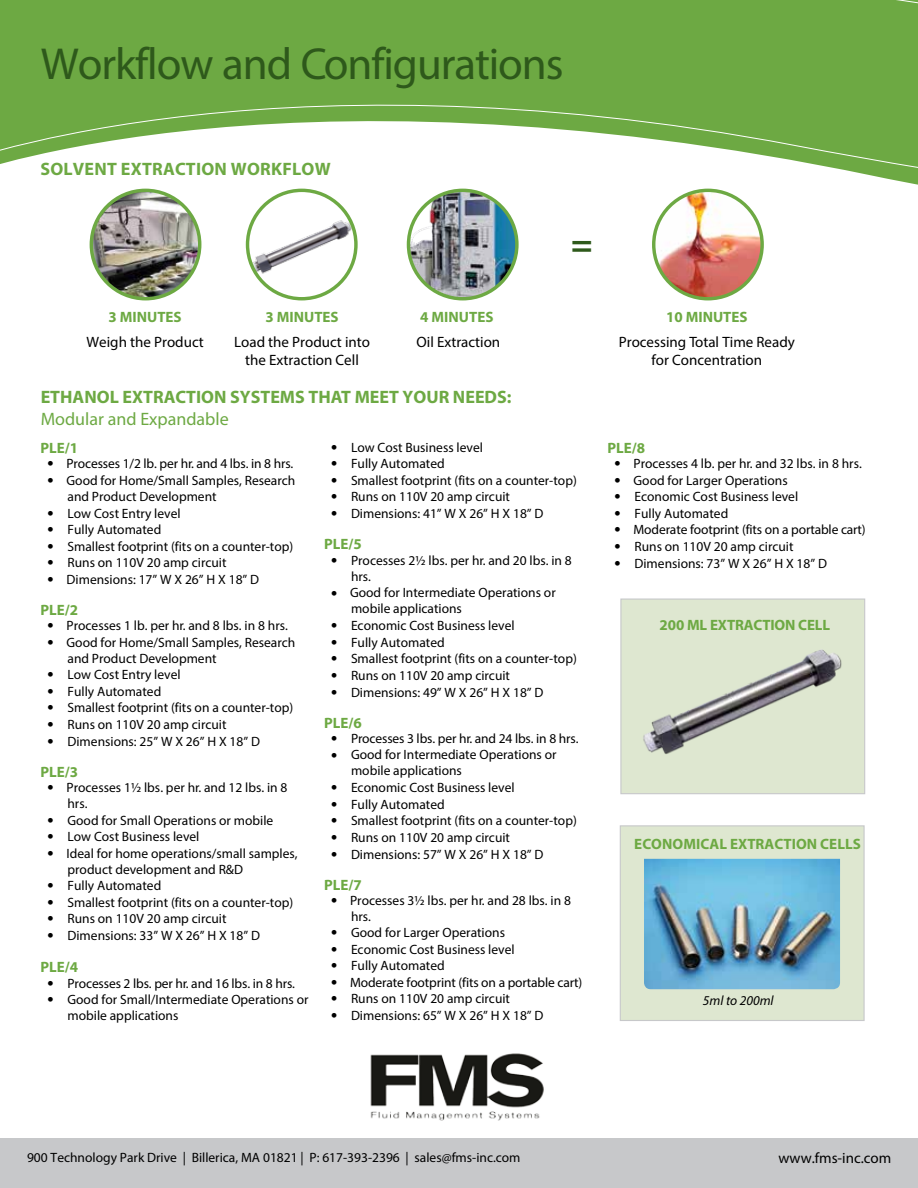
<style>
.page{position:relative;width:918px;height:1188px;background:#fff}
.page>*{position:absolute;margin:0;border:0;box-sizing:border-box;transform-origin:0 0}
.t1{font:45px "Myriad Pro";letter-spacing:-.025em;color:#2e591b}
.t2{font:700 36px "Myriad Pro";color:#2e591b}
.t3{font:700 18px "Myriad Pro";color:#6da943}
.t4{font:18px "Myriad Pro";color:#6da943}
.t5{font:15px/18px "Myriad Pro";color:#000;text-align:center}
.t6{font:700 15px "Myriad Pro";color:#6da943}
.t7{font:13.5px/16px "Myriad Pro";color:#000}
.t8{font:italic 13.5px "Myriad Pro";color:#000}
.t9{font:300 13.5px/16.5px "Frutiger";color:#000}
.s1{font-family:"Frutiger";font-weight:300}
</style>
<div class="page">
<img style="left:370px;top:1053px;width:174px;height:68px">
<div style="left:0;top:1138px;width:918px;height:50px;background:#c7c8ca"></div>
<svg style="left:0;top:0;width:918px;height:301px"></svg>
<img style="left:91px;top:190px;width:109px;height:109px;border-radius:54px">
<div style="left:90px;top:189px;width:111px;height:111px;border:3px solid #6da943;border-radius:50%"></div>
<img style="left:654px;top:190px;width:108px;height:107px">
<div style="left:652px;top:189px;width:112px;height:111px;border:3px solid #6da943;border-radius:50%"></div>
<img style="left:248px;top:215px;width:107px;height:66px">
<div style="left:246px;top:189px;width:112px;height:111px;border:3px solid #6da943;border-radius:50%"></div>
<img style="left:408px;top:190px;width:109px;height:109px;border-radius:54px">
<div style="left:407px;top:189px;width:112px;height:111px;border:3px solid #6da943;border-radius:50%"></div>
<div style="left:620px;top:825px;width:245px;height:196px;background:#dee7d0;border:1px solid #c7c8ca"></div>
<img style="left:644px;top:859px;width:196px;height:130px">
<div style="left:620px;top:598px;width:245px;height:196px;background:#dee7d0;border:1px solid #c7c8ca"></div>
<img style="left:643px;top:649px;width:199px;height:105px">
<h1 class="t1" style="left:41px;top:36px;width:524px">Workflow and Configurations</h1>
<h3 class="t3" style="left:40px;top:157px;width:292px">SOLVENT EXTRACTION WORKFLOW</h3>
<h2 class="t2" style="left:571px;top:220px;width:23px">=</h2>
<p class="t6" style="left:109px;top:307px;width:75px">3 MINUTES</p>
<p class="t6" style="left:420px;top:307px;width:75px">4 MINUTES</p>
<p class="t5" style="left:87px;top:333px;width:119px">Weigh the Product</p>
<p class="t6" style="left:265px;top:307px;width:75px">3 MINUTES</p>
<p class="t5" style="left:234px;top:333px;width:137px">Load the Product into the Extraction Cell</p>
<p class="t5" style="left:417px;top:333px;width:85px">Oil Extraction</p>
<h3 class="t3" style="left:41px;top:385px;width:472px">ETHANOL EXTRACTION SYSTEMS THAT MEET YOUR NEEDS:</h3>
<h3 class="t4" style="left:41px;top:408px;width:190px">Modular and Expandable</h3>
<p class="t6" style="left:40px;top:438px;width:39px">PLE/1</p>
<p class="t7" style="left:47px;top:456px;width:248px"><span class="s1">•</span> Processes 1/2 lb. per hr. and 4 lbs. in 8 hrs.</p>
<p class="t7" style="left:68px;top:472px;width:229px;text-indent:-20px"><span class="s1">•</span> Good for Home/Small Samples, Research and Product Development</p>
<p class="t7" style="left:47px;top:505px;width:135px"><span class="s1">•</span> Low Cost Entry level</p>
<p class="t7" style="left:47px;top:521px;width:116px"><span class="s1">•</span> Fully Automated</p>
<p class="t7" style="left:47px;top:538px;width:248px"><span class="s1">•</span> Smallest footprint (fits on a counter-top)</p>
<p class="t7" style="left:47px;top:554px;width:181px"><span class="s1">•</span> Runs on 110V 20 amp circuit</p>
<p class="t7" style="left:47px;top:571px;width:213px"><span class="s1">•</span> Dimensions: 17” W X 26” H X 18” D</p>
<p class="t6" style="left:40px;top:600px;width:39px">PLE/2</p>
<p class="t7" style="left:47px;top:618px;width:242px"><span class="s1">•</span> Processes 1 lb. per hr. and 8 lbs. in 8 hrs.</p>
<p class="t7" style="left:68px;top:634px;width:229px;text-indent:-20px"><span class="s1">•</span> Good for Home/Small Samples, Research and Product Development</p>
<p class="t7" style="left:47px;top:667px;width:135px"><span class="s1">•</span> Low Cost Entry level</p>
<p class="t7" style="left:47px;top:683px;width:116px"><span class="s1">•</span> Fully Automated</p>
<p class="t7" style="left:47px;top:700px;width:248px"><span class="s1">•</span> Smallest footprint (fits on a counter-top)</p>
<p class="t7" style="left:47px;top:716px;width:181px"><span class="s1">•</span> Runs on 110V 20 amp circuit</p>
<p class="t7" style="left:47px;top:733px;width:214px"><span class="s1">•</span> Dimensions: 25” W X 26” H X 18” D</p>
<p class="t6" style="left:40px;top:762px;width:39px">PLE/3</p>
<p class="t7" style="left:68px;top:780px;width:222px;text-indent:-20px"><span class="s1">•</span> Processes 1½ lbs. per hr. and 12 lbs. in 8 hrs.</p>
<p class="t7" style="left:47px;top:812px;width:228px"><span class="s1">•</span> Good for Small Operations or mobile</p>
<p class="t7" style="left:47px;top:829px;width:154px"><span class="s1">•</span> Low Cost Business level</p>
<p class="t7" style="left:68px;top:845px;width:232px;text-indent:-20px"><span class="s1">•</span> Ideal for home operations/small samples, product development and R&amp;D</p>
<p class="t7" style="left:47px;top:878px;width:116px"><span class="s1">•</span> Fully Automated</p>
<p class="t7" style="left:47px;top:894px;width:248px"><span class="s1">•</span> Smallest footprint (fits on a counter-top)</p>
<p class="t7" style="left:47px;top:911px;width:181px"><span class="s1">•</span> Runs on 110V 20 amp circuit</p>
<p class="t7" style="left:47px;top:928px;width:214px"><span class="s1">•</span> Dimensions: 33” W X 26” H X 18” D</p>
<p class="t6" style="left:40px;top:957px;width:39px">PLE/4</p>
<p class="t9" style="left:47px;top:975px;width:8px">• •</p>
<p class="t7" style="left:68px;top:975px;width:243px">Processes 2 lbs. per hr. and 16 lbs. in 8 hrs.<br>Good for Small/Intermediate Operations or mobile applications</p>
<p class="t7" style="left:331px;top:439px;width:154px"><span class="s1">•</span> Low Cost Business level</p>
<p class="t7" style="left:331px;top:456px;width:116px"><span class="s1">•</span> Fully Automated</p>
<p class="t7" style="left:331px;top:472px;width:248px"><span class="s1">•</span> Smallest footprint (fits on a counter-top)</p>
<p class="t7" style="left:331px;top:489px;width:181px"><span class="s1">•</span> Runs on 110V 20 amp circuit</p>
<p class="t7" style="left:331px;top:506px;width:214px"><span class="s1">•</span> Dimensions: 41” W X 26” H X 18” D</p>
<p class="t6" style="left:324px;top:534px;width:39px">PLE/5</p>
<p class="t9" style="left:331px;top:552px;width:8px">•</p>
<p class="t9" style="left:331px;top:585px;width:8px">•</p>
<p class="t7" style="left:350px;top:552px;width:223px">Processes 2½ lbs. per hr. and 20 lbs. in 8 hrs.<br>Good for Intermediate Operations or mobile applications</p>
<p class="t7" style="left:331px;top:618px;width:185px"><span class="s1">•</span> Economic Cost Business level</p>
<p class="t7" style="left:331px;top:634px;width:116px"><span class="s1">•</span> Fully Automated</p>
<p class="t7" style="left:331px;top:651px;width:248px"><span class="s1">•</span> Smallest footprint (fits on a counter-top)</p>
<p class="t7" style="left:331px;top:667px;width:181px"><span class="s1">•</span> Runs on 110V 20 amp circuit</p>
<p class="t7" style="left:331px;top:684px;width:214px"><span class="s1">•</span> Dimensions: 49” W X 26” H X 18” D</p>
<p class="t6" style="left:324px;top:713px;width:39px">PLE/6</p>
<p class="t9" style="left:331px;top:730px;width:8px">• •</p>
<p class="t7" style="left:351px;top:730px;width:229px">Processes 3 lbs. per hr. and 24 lbs. in 8 hrs.<br>Good for Intermediate Operations or mobile applications</p>
<p class="t7" style="left:331px;top:780px;width:185px"><span class="s1">•</span> Economic Cost Business level</p>
<p class="t7" style="left:331px;top:796px;width:116px"><span class="s1">•</span> Fully Automated</p>
<p class="t7" style="left:331px;top:813px;width:248px"><span class="s1">•</span> Smallest footprint (fits on a counter-top)</p>
<p class="t7" style="left:331px;top:829px;width:181px"><span class="s1">•</span> Runs on 110V 20 amp circuit</p>
<p class="t7" style="left:331px;top:846px;width:214px"><span class="s1">•</span> Dimensions: 57” W X 26” H X 18” D</p>
<p class="t6" style="left:324px;top:875px;width:39px">PLE/7</p>
<p class="t7" style="left:351px;top:892px;width:222px;text-indent:-20px"><span class="s1">•</span> Processes 3½ lbs. per hr. and 28 lbs. in 8 hrs.</p>
<p class="t7" style="left:331px;top:925px;width:176px"><span class="s1">•</span> Good for Larger Operations</p>
<p class="t7" style="left:331px;top:941px;width:185px"><span class="s1">•</span> Economic Cost Business level</p>
<p class="t7" style="left:331px;top:958px;width:116px"><span class="s1">•</span> Fully Automated</p>
<p class="t7" style="left:331px;top:974px;width:253px"><span class="s1">•</span> Moderate footprint (fits on a portable cart)</p>
<p class="t7" style="left:331px;top:991px;width:181px"><span class="s1">•</span> Runs on 110V 20 amp circuit</p>
<p class="t7" style="left:331px;top:1008px;width:214px"><span class="s1">•</span> Dimensions: 65” W X 26” H X 18” D</p>
<p class="t6" style="left:666px;top:307px;width:83px">10 MINUTES</p>
<p class="t5" style="left:619px;top:333px;width:178px">Processing Total Time Ready for Concentration</p>
<p class="t6" style="left:608px;top:438px;width:39px">PLE/8</p>
<p class="t7" style="left:614px;top:456px;width:249px"><span class="s1">•</span> Processes 4 lb. per hr. and 32 lbs. in 8 hrs.</p>
<p class="t7" style="left:614px;top:472px;width:175px"><span class="s1">•</span> Good for Larger Operations</p>
<p class="t7" style="left:614px;top:489px;width:185px"><span class="s1">•</span> Economic Cost Business level</p>
<p class="t7" style="left:614px;top:505px;width:116px"><span class="s1">•</span> Fully Automated</p>
<p class="t7" style="left:614px;top:522px;width:253px"><span class="s1">•</span> Moderate footprint (fits on a portable cart)</p>
<p class="t7" style="left:614px;top:538px;width:181px"><span class="s1">•</span> Runs on 110V 20 amp circuit</p>
<p class="t7" style="left:614px;top:555px;width:214px"><span class="s1">•</span> Dimensions: 73” W X 26” H X 18” D</p>
<p class="t6" style="left:660px;top:616px;width:172px">200 ML EXTRACTION CELL</p>
<p class="t6" style="left:634px;top:834px;width:228px">ECONOMICAL EXTRACTION CELLS</p>
<p class="t8" style="left:703px;top:993px;width:72px">5ml to 200ml</p>
<p class="t7" style="left:27px;top:1150px;width:495px">900 Technology Park Drive | Billerica, MA 01821 | P: 617-393-2396 | sales@fms-inc.com</p>
<p class="t5" style="left:779px;top:1148px;width:114px">www.fms-inc.com</p>
</div>
